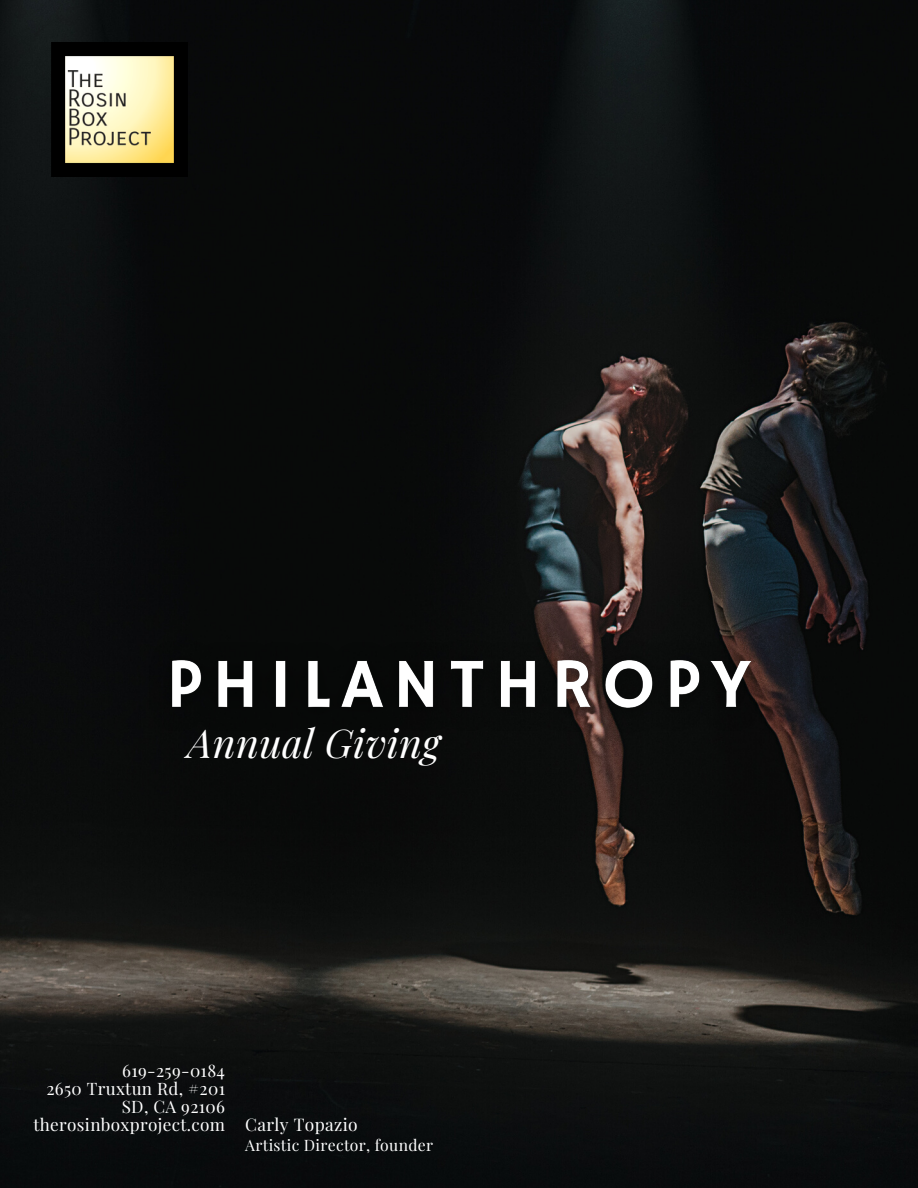
<style>
.page{position:relative;width:918px;height:1188px;background:#fff}
.page>*{position:absolute;margin:0;border:0;box-sizing:border-box;transform-origin:0 0}
.t1{font:italic 39.6px "Playfair Display";letter-spacing:.01em;color:#fff}
.t2{font:17.4px "Playfair Display";letter-spacing:.02em;color:#fff}
.t3{font:17.1px "Playfair Display";letter-spacing:.02em;color:#fff}
.t4{font:15.75px "Playfair Display";letter-spacing:.02em;color:#fff}
</style>
<div class="page">
<img style="left:0;top:0;width:918px;height:1188px">
<img style="left:51px;top:42px;width:136px;height:135px">
<img style="left:140px;top:631px;width:643px;height:111px">
<p class="t1" style="left:188px;top:715px;width:254px">Annual Giving</p>
<p class="t3" style="left:122px;top:1058px;width:104px">619-259-0184</p>
<p class="t3" style="left:46px;top:1076px;width:180px">2650 Truxtun Rd, #201</p>
<p class="t3" style="left:122px;top:1094px;width:105px">SD, CA 92106</p>
<p class="t3" style="left:33px;top:1112px;width:193px">therosinboxproject.com</p>
<p class="t2" style="left:245px;top:1113px;width:114px">Carly Topazio</p>
<p class="t4" style="left:245px;top:1134px;width:189px">Artistic Director, founder</p>
</div>
